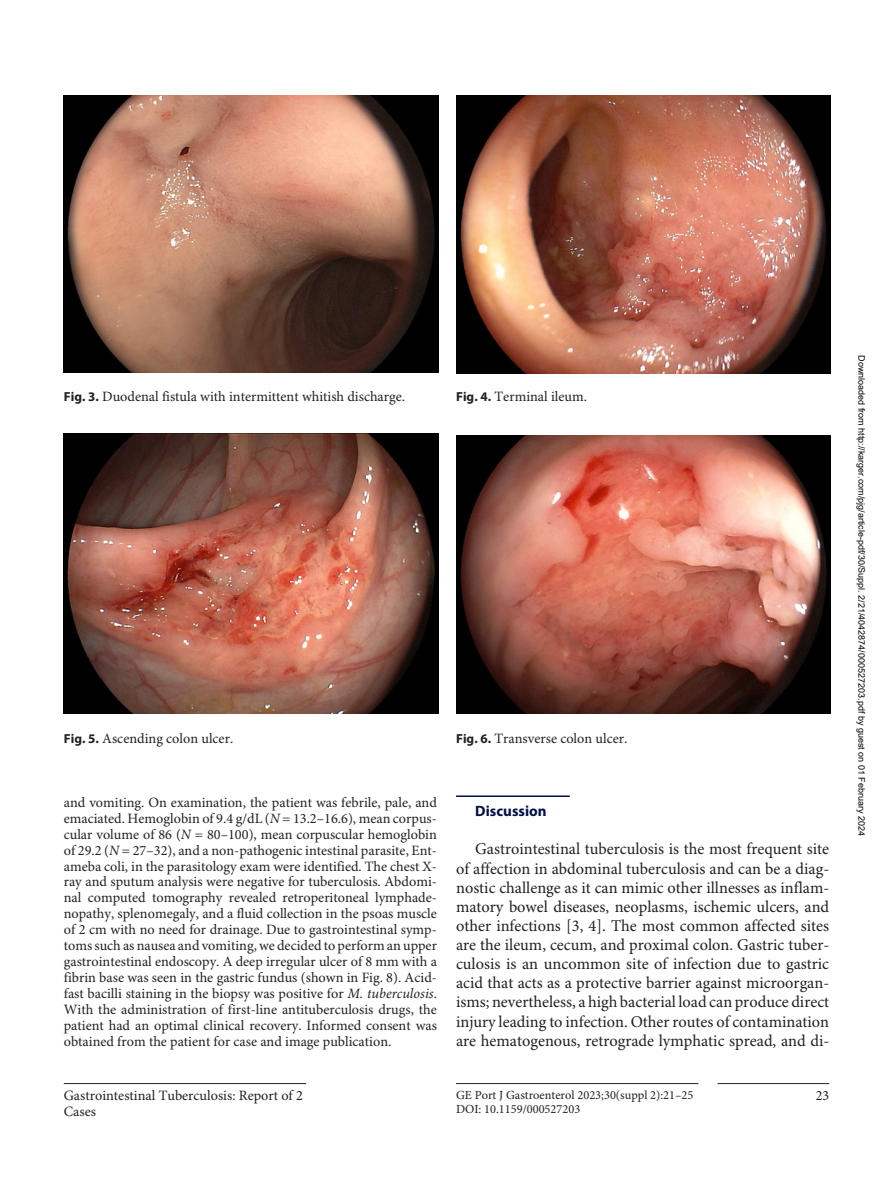
<style>
.page{position:relative;width:893px;height:1191px;background:#fff}
.page>*{position:absolute;margin:0;border:0;box-sizing:border-box;transform-origin:0 0}
.t1{font:16.5px/19px "Minion Pro";color:#231f20;text-align:justify}
.t2{font:700 15px "Myriad Pro";letter-spacing:.005em;color:#030f47}
.t3{font:14.25px/15.9px "Minion Pro";color:#231f20}
.t4{font:12.3px "Minion Pro";color:#231f20}
.t5{font:9px "Arial";color:#000}
.s1{font-family:"Myriad Pro";font-weight:700;font-size:13.2px}
.s2{font-style:italic}
</style>
<div class="page">
<hr style="left:718px;top:1083px;width:111px;height:1px;background:#231f20">
<hr style="left:456px;top:1083px;width:242px;height:1px;background:#231f20">
<hr style="left:64px;top:1083px;width:242px;height:1px;background:#231f20">
<hr style="left:456px;top:795px;width:114px;height:2px;background:#030f47">
<img style="left:64px;top:95px;width:374px;height:277px">
<img style="left:456px;top:96px;width:374px;height:278px">
<img style="left:64px;top:433px;width:374px;height:280px">
<img style="left:456px;top:435px;width:374px;height:278px">
<p class="t3" style="left:64px;top:389px;width:343px"><span class="s1">Fig. 3.</span> Duodenal fistula with intermittent whitish discharge.</p>
<p class="t3" style="left:456px;top:389px;width:132px"><span class="s1">Fig. 4.</span> Terminal ileum.</p>
<p class="t3" style="left:64px;top:731px;width:171px"><span class="s1">Fig. 5.</span> Ascending colon ulcer.</p>
<p class="t3" style="left:456px;top:731px;width:173px"><span class="s1">Fig. 6.</span> Transverse colon ulcer.</p>
<p class="t3" style="left:64px;top:795px;width:375px;text-align:justify">and vomiting. On examination, the patient was febrile, pale, and emaciated. Hemoglobin of 9.4 g/dL (<span class="s2">N</span> = 13.2–16.6), mean corpus&shy;cular volume of 86 (<span class="s2">N</span> = 80–100), mean corpuscular hemoglobin of 29.2 (<span class="s2">N</span> = 27–32), and a non-pathogenic intestinal parasite, Ent&shy;ameba coli, in the parasitology exam were identified. The chest X&shy;ray and sputum analysis were negative for tuberculosis. Abdomi&shy;nal computed tomography revealed retroperitoneal lymphade&shy;nopathy, splenomegaly, and a fluid collection in the psoas muscle of 2 cm with no need for drainage. Due to gastrointestinal symp&shy;toms such as nausea and vomiting, we decided to perform an upper gastrointestinal endoscopy. A deep irregular ulcer of 8 mm with a fibrin base was seen in the gastric fundus (shown in Fig. 8). Acid&shy;fast bacilli staining in the biopsy was positive for <span class="s2">M. tuberculosis</span>.<br>With the administration of first-line antituberculosis drugs, the patient had an optimal clinical recovery. Informed consent was obtained from the patient for case and image publication.</p>
<p class="t2" style="left:475px;top:802px;width:73px">Discussion</p>
<p class="t1" style="left:456px;top:840px;width:375px;text-indent:19px">Gastrointestinal tuberculosis is the most frequent site of affection in abdominal tuberculosis and can be a diag&shy;nostic challenge as it can mimic other illnesses as inflam&shy;matory bowel diseases, neoplasms, ischemic ulcers, and other infections [3, 4]. The most common affected sites are the ileum, cecum, and proximal colon. Gastric tuber&shy;culosis is an uncommon site of infection due to gastric acid that acts as a protective barrier against microorgan&shy;isms; nevertheless, a high bacterial load can produce direct injury leading to infection. Other routes of contamination are hematogenous, retrograde lymphatic spread, and di-</p>
<p class="t3" style="left:64px;top:1088px;width:241px">Gastrointestinal Tuberculosis: Report of 2<br>Cases</p>
<p class="t4" style="left:456px;top:1087px;width:239px">GE Port J Gastroenterol 2023;30(suppl 2):21–25</p>
<p class="t3" style="left:816px;top:1088px;width:15px">23</p>
<p class="t4" style="left:456px;top:1101px;width:126px">DOI: 10.1159/000527203</p>
<p class="t5" style="left:865px;top:355px;width:481px;rotate:90deg">Downloaded from http://karger.com/pjg/article-pdf/30/Suppl. 2/21/4042874/000527203.pdf by guest on 01 February 2024</p>
</div>
